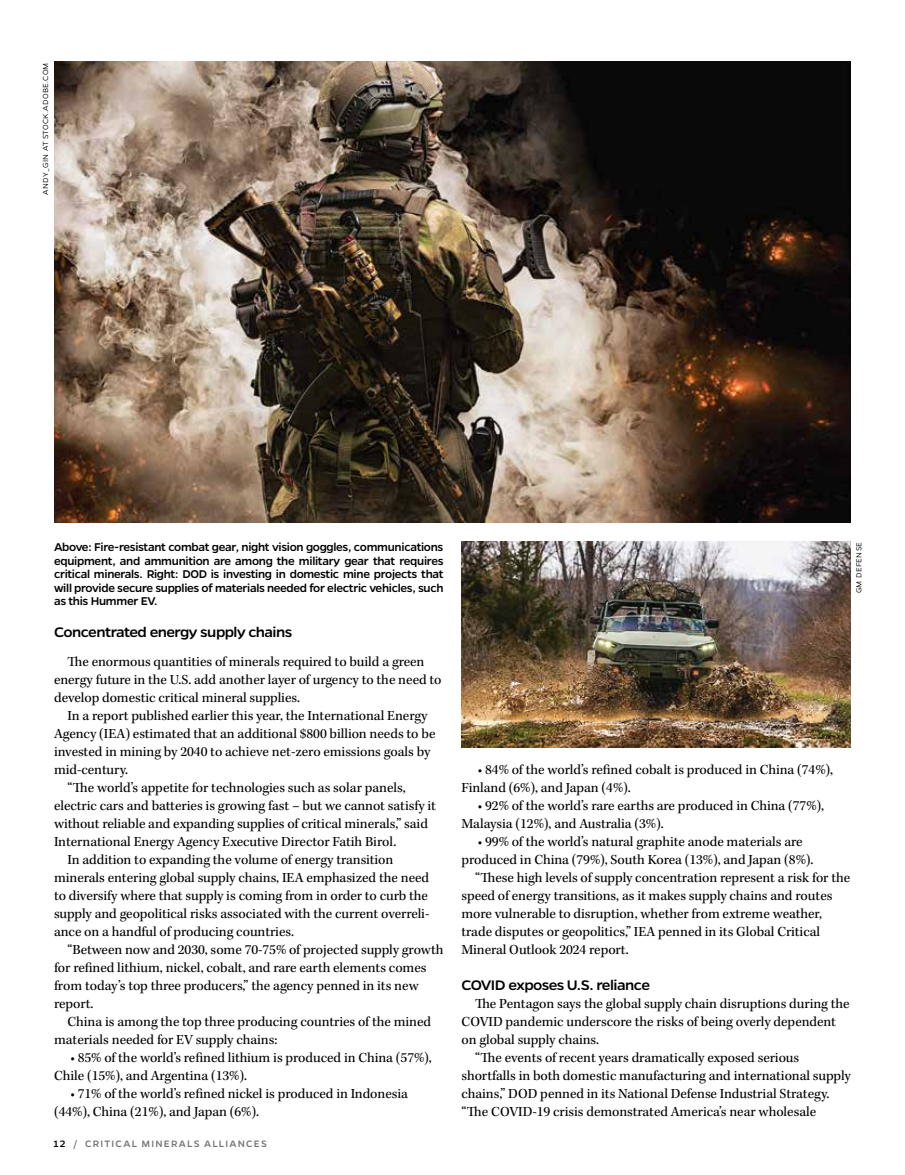
<style>
.page{position:relative;width:905px;height:1175px;background:#fff}
.page>*{position:absolute;margin:0;border:0;box-sizing:border-box;transform-origin:0 0}
.t1{font:500 15.6px "Gentona";letter-spacing:-.035em;color:#000;scale:1.05 1}
.t2{font:14.25px/18px "Kepler Std";letter-spacing:-.005em;color:#000}
.t3{font:500 12.75px/13.5px "Gentona";letter-spacing:-.025em;color:#000;text-align:justify}
.t4{font:500 10.5px "Gentona";letter-spacing:.12em;color:#757779}
.t5{font:300 8.25px "Gentona";letter-spacing:.025em;color:#000}
.s1{color:#000}
</style>
<div class="page">
<img style="left:54px;top:61px;width:796px;height:461px">
<img style="left:461px;top:541px;width:389px;height:206px">
<p class="t5" style="left:41px;top:195px;width:134px;rotate:-90deg">ANDY_GIN AT STOCK.ADOBE.COM</p>
<p class="t3" style="left:54px;top:540px;width:391px">Above: Fire-resistant combat gear, night vision goggles, communications equipment, and ammunition are among the military gear that requires critical minerals. Right: DOD is investing in domestic mine projects that will provide secure supplies of materials needed for electric vehicles, such as this Hummer EV.</p>
<p class="t1" style="left:54px;top:623px;width:228px">Concentrated energy supply chains</p>
<p class="t2" style="left:54px;top:653px;width:389px;text-indent:13px">The enormous quantities of minerals required to build a green energy future in the U.S. add another layer of urgency to the need to develop domestic critical mineral supplies.</p>
<p class="t2" style="left:68px;top:707px;width:361px">In a report published earlier this year, the International Energy</p>
<p class="t2" style="left:54px;top:725px;width:383px">Agency (IEA) estimated that an additional $800 billion needs to be</p>
<p class="t2" style="left:54px;top:743px;width:378px">invested in mining by 2040 to achieve net-zero emissions goals by</p>
<p class="t2" style="left:54px;top:761px;width:76px">mid-century.</p>
<p class="t2" style="left:68px;top:779px;width:340px">“The world’s appetite for technologies such as solar panels,</p>
<p class="t2" style="left:54px;top:797px;width:383px">electric cars and batteries is growing fast – but we cannot satisfy it</p>
<p class="t2" style="left:54px;top:815px;width:375px">without reliable and expanding supplies of critical minerals,” said</p>
<p class="t2" style="left:54px;top:833px;width:344px">International Energy Agency Executive Director Fatih Birol.</p>
<p class="t2" style="left:68px;top:851px;width:327px">In addition to expanding the volume of energy transition</p>
<p class="t2" style="left:54px;top:869px;width:376px">minerals entering global supply chains, IEA emphasized the need</p>
<p class="t2" style="left:54px;top:887px;width:375px">to diversify where that supply is coming from in order to curb the</p>
<p class="t2" style="left:54px;top:905px;width:377px">supply and geopolitical risks associated with the current overreli-</p>
<p class="t2" style="left:54px;top:923px;width:241px">ance on a handful of producing countries.</p>
<p class="t2" style="left:68px;top:941px;width:377px">“Between now and 2030, some 70-75% of projected supply growth</p>
<p class="t2" style="left:54px;top:959px;width:374px">for refined lithium, nickel, cobalt, and rare earth elements comes</p>
<p class="t2" style="left:54px;top:977px;width:366px">from today’s top three producers,” the agency penned in its new</p>
<p class="t2" style="left:54px;top:995px;width:41px">report.</p>
<p class="t2" style="left:68px;top:1013px;width:365px">China is among the top three producing countries of the mined</p>
<p class="t2" style="left:54px;top:1031px;width:225px">materials needed for EV supply chains:</p>
<p class="t2" style="left:54px;top:1049px;width:379px;text-indent:16px">• 85% of the world’s refined lithium is produced in China (57%),<br>Chile (15%), and Argentina (13%).</p>
<p class="t2" style="left:54px;top:1085px;width:355px;text-indent:16px">• 71% of the world’s refined nickel is produced in Indonesia (44%), China (21%), and Japan (6%).</p>
<p class="t4" style="left:53px;top:1137px;width:215px"><span class="s1">12</span> / CRITICAL MINERALS ALLIANCES</p>
<p class="t5" style="left:854px;top:593px;width:53px;rotate:-90deg">GM DEFENSE</p>
<p class="t2" style="left:461px;top:761px;width:373px;text-indent:16px">• 84% of the world’s refined cobalt is produced in China (74%),<br>Finland (6%), and Japan (4%).</p>
<p class="t2" style="left:461px;top:797px;width:364px;text-indent:16px">• 92% of the world’s rare earths are produced in China (77%),<br>Malaysia (12%), and Australia (3%).</p>
<p class="t2" style="left:478px;top:833px;width:326px">• 99% of the world’s natural graphite anode materials are</p>
<p class="t2" style="left:461px;top:851px;width:353px">produced in China (79%), South Korea (13%), and Japan (8%).</p>
<p class="t2" style="left:475px;top:869px;width:377px">“These high levels of supply concentration represent a risk for the</p>
<p class="t2" style="left:461px;top:887px;width:372px">speed of energy transitions, as it makes supply chains and routes</p>
<p class="t2" style="left:461px;top:905px;width:362px">more vulnerable to disruption, whether from extreme weather,</p>
<p class="t2" style="left:461px;top:923px;width:360px">trade disputes or geopolitics,” IEA penned in its Global Critical</p>
<p class="t2" style="left:461px;top:941px;width:169px">Mineral Outlook 2024 report.</p>
<p class="t1" style="left:461px;top:976px;width:181px">COVID exposes U.S. reliance</p>
<p class="t2" style="left:475px;top:995px;width:376px">The Pentagon says the global supply chain disruptions during the</p>
<p class="t2" style="left:461px;top:1013px;width:376px">COVID pandemic underscore the risks of being overly dependent</p>
<p class="t2" style="left:461px;top:1031px;width:139px">on global supply chains.</p>
<p class="t2" style="left:475px;top:1049px;width:326px">“The events of recent years dramatically exposed serious</p>
<p class="t2" style="left:461px;top:1067px;width:391px">shortfalls in both domestic manufacturing and international supply</p>
<p class="t2" style="left:461px;top:1085px;width:369px">chains,” DOD penned in its National Defense Industrial Strategy.</p>
<p class="t2" style="left:461px;top:1103px;width:356px">“The COVID-19 crisis demonstrated America’s near wholesale</p>
</div>
